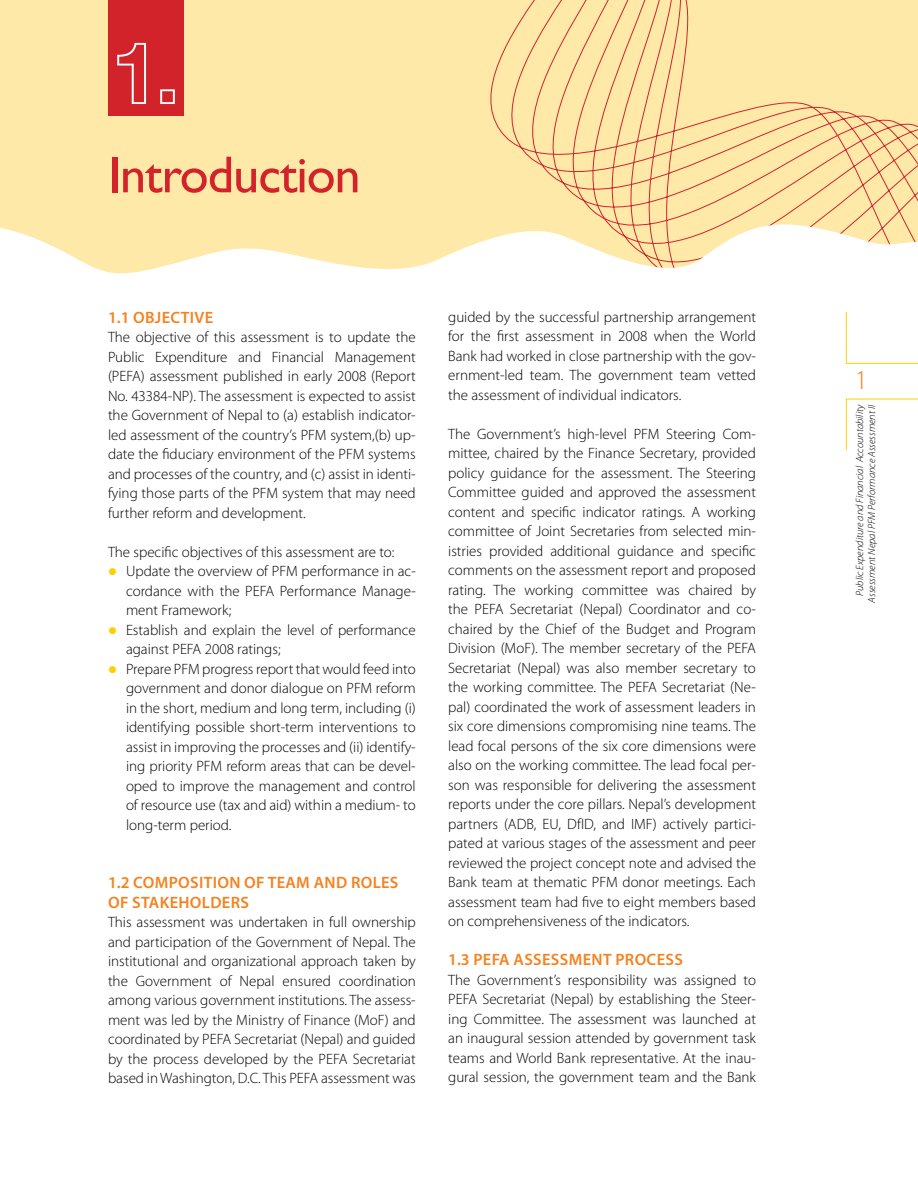
<style>
.page{position:relative;width:918px;height:1188px;background:#fff}
.page>*{position:absolute;margin:0;border:0;box-sizing:border-box;transform-origin:0 0}
.t1{font:86.25px "Helvetica Neue Bold Outline";color:#fff}
.t2{font:52.2px "Gill Sans";letter-spacing:-.02em;color:#d2232a}
.t3{font:300 27px "Myriad Pro";color:#f58220}
.t4{font:600 16.5px/19.5px "Myriad Pro";letter-spacing:.02em;color:#f58220}
.t5{font:300 15px/19.5px "Myriad Pro";color:#000;text-align:justify}
.t6{font:italic 300 10.5px/12px "Myriad Pro";color:#000;text-align:right}
.s1{color:#ffcf01}
</style>
<div class="page">
<svg style="left:0;top:0;width:393px;height:274px;fill:#ffe9a8"></svg>
<svg style="left:393px;top:0;width:525px;height:269px"></svg>
<svg style="left:846px;top:312px;width:72px;height:52px"></svg>
<svg style="left:846px;top:398px;width:72px;height:53px"></svg>
<div style="left:108px;top:0;width:75px;height:116px;background:#d2232a"></div>
<h1 class="t1" style="left:108px;top:18px;width:75px">1.</h1>
<h2 class="t2" style="left:108px;top:145px;width:254px">Introduction</h2>
<p class="t4" style="left:108px;top:307px;width:107px">1.1 OBJECTIVE</p>
<p class="t5" style="left:108px;top:328px;width:309px">The objective of this assessment is to update the Public Expenditure and Financial Management (PEFA) assessment published in early 2008 (Report No. 43384-NP). The assessment is expected to assist the Government of Nepal to (a) establish indicator&shy;led assessment of the country’s PFM system,(b) up&shy;date the fiduciary environment of the PFM systems and processes of the country, and (c) assist in identi&shy;fying those parts of the PFM system that may need further reform and development.</p>
<p class="t5" style="left:108px;top:542px;width:288px">The specific objectives of this assessment are to:</p>
<p class="t5" style="left:126px;top:562px;width:291px;text-indent:-18px"><span class="s1">●</span> Update the overview of PFM performance in ac&shy;cordance with the PEFA Performance Manage&shy;ment Framework;</p>
<p class="t5" style="left:126px;top:620px;width:291px;text-indent:-18px"><span class="s1">●</span> Establish and explain the level of performance against PEFA 2008 ratings;</p>
<p class="t5" style="left:126px;top:659px;width:291px;text-indent:-18px"><span class="s1">●</span> Prepare PFM progress report that would feed into government and donor dialogue on PFM reform in the short, medium and long term, including (i) identifying possible short-term interventions to assist in improving the processes and (ii) identify&shy;ing priority PFM reform areas that can be devel&shy;oped to improve the management and control of resource use (tax and aid) within a medium- to long-term period.</p>
<p class="t4" style="left:108px;top:873px;width:292px">1.2 COMPOSITION OF TEAM AND ROLES<br>OF STAKEHOLDERS</p>
<p class="t5" style="left:108px;top:913px;width:309px">This assessment was undertaken in full ownership and participation of the Government of Nepal. The institutional and organizational approach taken by the Government of Nepal ensured coordination among various government institutions. The assess&shy;ment was led by the Ministry of Finance (MoF) and coordinated by PEFA Secretariat (Nepal) and guided by the process developed by the PEFA Secretariat based in Washington, D.C. This PEFA assessment was</p>
<p class="t5" style="left:448px;top:307px;width:309px">guided by the successful partnership arrangement for the first assessment in 2008 when the World Bank had worked in close partnership with the gov&shy;ernment-led team. The government team vetted the assessment of individual indicators.</p>
<p class="t5" style="left:448px;top:424px;width:309px">The Government’s high-level PFM Steering Com&shy;mittee, chaired by the Finance Secretary, provided policy guidance for the assessment. The Steering Committee guided and approved the assessment content and specific indicator ratings. A working committee of Joint Secretaries from selected min&shy;istries provided additional guidance and specific comments on the assessment report and proposed rating. The working committee was chaired by the PEFA Secretariat (Nepal) Coordinator and co&shy;chaired by the Chief of the Budget and Program Division (MoF). The member secretary of the PEFA Secretariat (Nepal) was also member secretary to the working committee. The PEFA Secretariat (Ne&shy;pal) coordinated the work of assessment leaders in six core dimensions compromising nine teams. The lead focal persons of the six core dimensions were also on the working committee. The lead focal per&shy;son was responsible for delivering the assessment reports under the core pillars. Nepal’s development partners (ADB, EU, DfI D, and I MF) actively partici&shy;pated at various stages of the assessment and peer reviewed the project concept note and advised the Bank team at thematic PFM donor meetings. Each assessment team had five to eight members based on comprehensiveness of the indicators.</p>
<p class="t4" style="left:448px;top:950px;width:236px">1.3 PEFA ASSESSMENT PROCESS</p>
<p class="t5" style="left:448px;top:970px;width:309px">The Government’s responsibility was assigned to PEFA Secretariat (Nepal) by establishing the Steer&shy;ing Committee. The assessment was launched at an inaugural session attended by government task teams and World Bank representative. At the inau&shy;gural session, the government team and the Bank</p>
<h3 class="t3" style="left:855px;top:365px;width:15px">1</h3>
<p class="t6" style="left:854px;top:603px;width:200px;rotate:-90deg">Public Expenditure and Financial Accountability<br>Assessment Nepal PFM Performance Assessment II</p>
</div>
